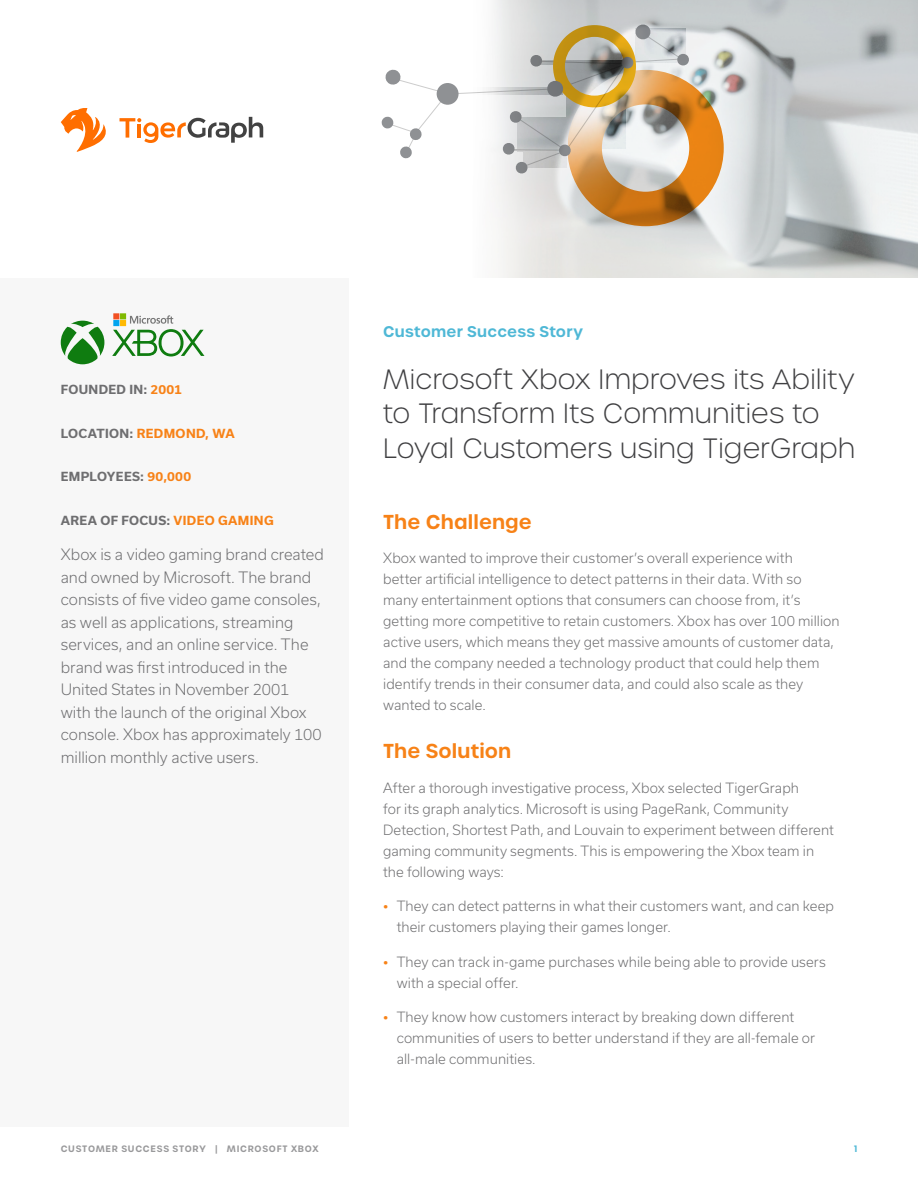
<style>
.page{position:relative;width:918px;height:1188px;background:#fff}
.page>*{position:absolute;margin:0;border:0;box-sizing:border-box;transform-origin:0 0}
.t1{font:200 27px/34.5px "Urbane";letter-spacing:.01em;color:#404042}
.BODY_COPY{font:600 19.5px "Urbane";letter-spacing:.005em;color:#f78217}
.Company_profile_Copy{font:300 15px/22.5px "Usual";color:#6e6e70}
.t2{font:600 15px "Urbane";letter-spacing:.015em;color:#4fb8d6}
.BODY_COPY-2{font:300 13.5px/21px "Usual";letter-spacing:.005em;color:#6e6e70}
.BODY_COPY-3{font:700 12px "Usual";letter-spacing:.03em;color:#6e6e70}
.BODY_COPY-4{font:700 12px "Usual";letter-spacing:.03em;color:#f78217}
.t3{font:600 9px "Urbane";letter-spacing:.08em;color:#99999b}
.t4{font:600 9px "Urbane";color:#4fb8d6}
.s1{color:#f78217}
.s2{color:#6e6e70}
.s3{font-weight:800;color:#f78217}
</style>
<div class="page">
<div style="left:0;top:278px;width:348px;height:849px;background:#f7f7f7"></div>
<img style="left:494px;top:0;width:424px;height:278px">
<img style="left:568px;top:70px;width:156px;height:156px">
<svg style="left:381px;top:24px;width:309px;height:150px"></svg>
<svg style="left:120px;top:117px;width:143px;height:26px"></svg>
<svg style="left:61px;top:108px;width:45px;height:44px"></svg>
<svg style="left:61px;top:313px;width:143px;height:51px"></svg>
<p class="BODY_COPY-3" style="left:61px;top:383px;width:123px">FOUNDED IN: <span class="s1">2001</span></p>
<p class="BODY_COPY-4" style="left:61px;top:427px;width:175px"><span class="s2">LOCATION:</span> REDMOND, WA</p>
<p class="BODY_COPY-3" style="left:61px;top:470px;width:132px">EMPLOYEES: <span class="s1">90,000</span></p>
<p class="BODY_COPY-3" style="left:61px;top:514px;width:215px">AREA OF FOCUS: <span class="s1">VIDEO GAMING</span></p>
<p class="Company_profile_Copy" style="left:61px;top:543px;width:265px">Xbox is a video gaming brand created and owned by Microsoft. The brand consists of five video game consoles, as well as applications, streaming services, and an online service. The brand was first introduced in the United States in November 2001<br>with the launch of the original Xbox console. Xbox has approximately 100 million monthly active users.</p>
<p class="t2" style="left:383px;top:322px;width:201px">Customer Success Story</p>
<p class="t1" style="left:383px;top:362px;width:473px">Microsoft Xbox Improves its Ability to Transform Its Communities to<br>Loyal Customers using TigerGraph</p>
<p class="BODY_COPY" style="left:383px;top:509px;width:150px">The Challenge</p>
<p class="BODY_COPY-2" style="left:383px;top:548px;width:458px">Xbox wanted to improve their customer’s overall experience with<br>better artificial intelligence to detect patterns in their data. With so many entertainment options that consumers can choose from, it’s getting more competitive to retain customers. Xbox has over 100 million active users, which means they get massive amounts of customer data, and the company needed a technology product that could help them identify trends in their consumer data, and could also scale as they wanted to scale.</p>
<p class="BODY_COPY" style="left:383px;top:738px;width:130px">The Solution</p>
<p class="BODY_COPY-2" style="left:383px;top:777px;width:452px">After a thorough investigative process, Xbox selected TigerGraph<br>for its graph analytics. Microsoft is using PageRank, Community Detection, Shortest Path, and Louvain to experiment between different gaming community segments. This is empowering the Xbox team in the following ways:</p>
<p class="BODY_COPY-2" style="left:397px;top:896px;width:439px;text-indent:-14px"><span class="s3">•</span> They can detect patterns in what their customers want, and can keep their customers playing their games longer.</p>
<p class="BODY_COPY-2" style="left:397px;top:951px;width:431px;text-indent:-14px"><span class="s3">•</span> They can track in-game purchases while being able to provide users with a special offer.</p>
<p class="BODY_COPY-2" style="left:397px;top:1007px;width:420px;text-indent:-14px"><span class="s3">•</span> They know how customers interact by breaking down different communities of users to better understand if they are all-female or all-male communities.</p>
<p class="t3" style="left:61px;top:1142px;width:259px">CUSTOMER SUCCESS STORY | MICROSOFT XBOX</p>
<p class="t4" style="left:854px;top:1142px;width:5px">1</p>
</div>
